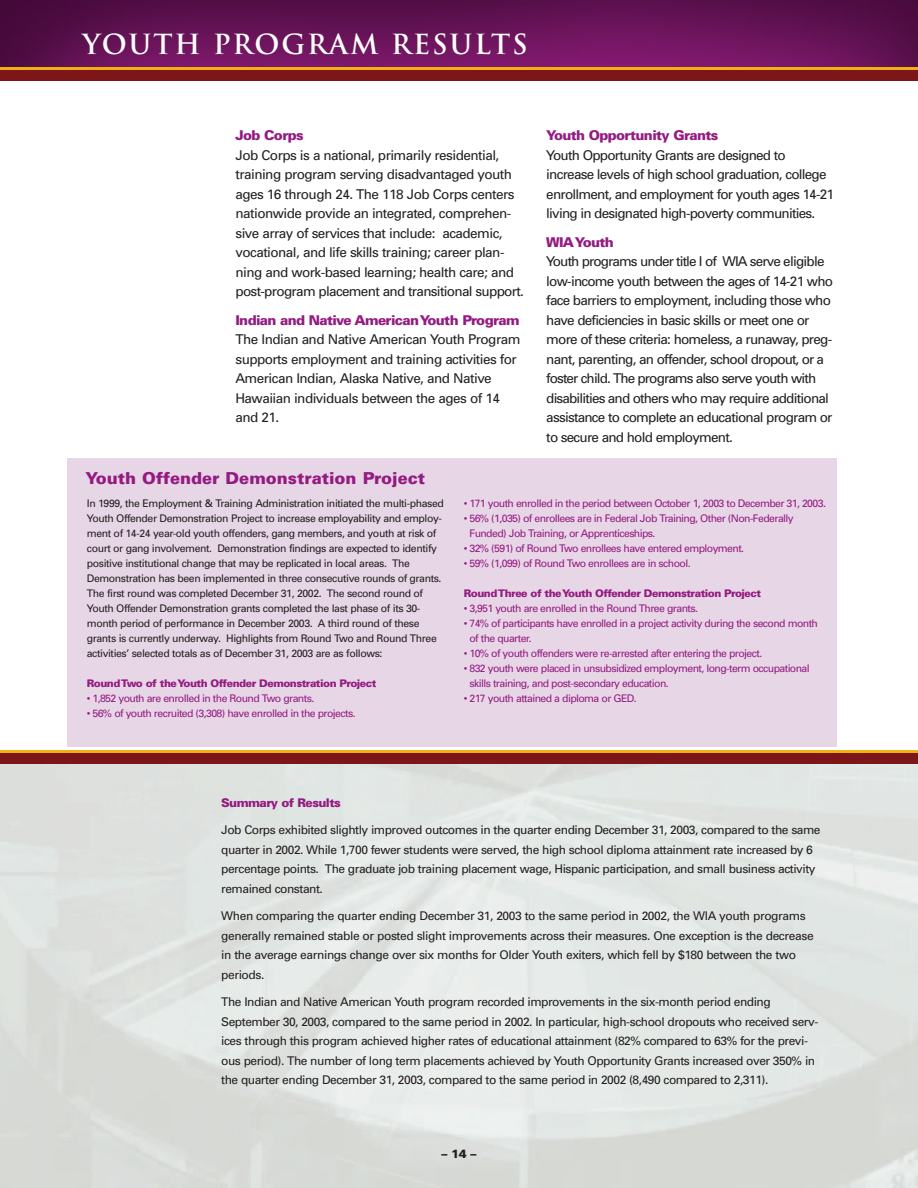
<style>
.page{position:relative;width:918px;height:1188px;background:#fff}
.page>*{position:absolute;margin:0;border:0;box-sizing:border-box;transform-origin:0 0}
.t1{font:700 27px "Trajan";letter-spacing:.065em;color:#fff}
.t2{font:900 16.5px "Univers";color:#941b82}
.t3{font:13.5px/19.5px "Univers";letter-spacing:-.055em;color:#231f20}
.t4{font:900 13.5px "Univers";letter-spacing:-.045em;color:#941b82}
.t5{font:12px/19.5px "Univers";letter-spacing:-.04em;color:#231f20}
.t6{font:900 12px "Univers";letter-spacing:-.045em;color:#941b82}
.t7{font:900 12px "Univers";color:#231f20}
.t8{font:10.5px/15px "Univers";letter-spacing:-.04em;color:#231f20}
.t9{font:10.5px/15px "Univers";letter-spacing:-.055em;color:#941b82}
.t10{font:900 10.5px "Univers";letter-spacing:-.045em;color:#941b82}
</style>
<div class="page">
<div style="left:68px;top:458px;width:769px;height:289px;background:#e7d6e6"></div>
<img style="left:0;top:0;width:918px;height:68px">
<div style="left:0;top:68px;width:918px;height:13px;background:#7c1618"></div>
<hr style="left:0;top:68px;width:918px;height:2px;background:#f0af13">
<div style="left:0;top:750px;width:918px;height:14px;background:#7c1618"></div>
<hr style="left:0;top:750px;width:918px;height:3px;background:#f0af13">
<h1 class="t1" style="left:82px;top:29px;width:447px">YOUTH PROGRAM RESULTS</h1>
<p class="t4" style="left:235px;top:130px;width:70px">Job Corps</p>
<p class="t3" style="left:235px;top:146px;width:290px">Job Corps is a national, primarily residential, training program serving disadvantaged youth ages 16 through 24. The 118 Job Corps centers nationwide provide an integrated, comprehen&shy;sive array of services that include: academic, vocational, and life skills training; career plan&shy;ning and work-based learning; health care; and post-program placement and transitional support.</p>
<p class="t4" style="left:235px;top:315px;width:286px">Indian and Native American Youth Program</p>
<p class="t3" style="left:235px;top:331px;width:287px">The Indian and Native American Youth Program supports employment and training activities for American Indian, Alaska Native, and Native Hawaiian individuals between the ages of 14 and 21.</p>
<p class="t2" style="left:86px;top:472px;width:341px">Youth Offender Demonstration Project</p>
<p class="t4" style="left:546px;top:130px;width:174px">Youth Opportunity Grants</p>
<p class="t3" style="left:546px;top:146px;width:289px">Youth Opportunity Grants are designed to increase levels of high school graduation, college enrollment, and employment for youth ages 14-21 living in designated high-poverty communities.</p>
<p class="t4" style="left:546px;top:237px;width:69px">WIA Youth</p>
<p class="t3" style="left:546px;top:253px;width:288px">Youth programs under title I of WIA serve eligible low-income youth between the ages of 14-21 who face barriers to employment, including those who have deficiencies in basic skills or meet one or more of these criteria: homeless, a runaway, preg&shy;nant, parenting, an offender, school dropout, or a foster child. The programs also serve youth with disabilities and others who may require additional assistance to complete an educational program or to secure and hold employment.</p>
<p class="t8" style="left:87px;top:496px;width:359px">In 1999, the Employment &amp; Training Administration initiated the multi-phased Youth Offender Demonstration Project to increase employability and employ&shy;ment of 14-24 year-old youth offenders, gang members, and youth at risk of court or gang involvement. Demonstration findings are expected to identify positive institutional change that may be replicated in local areas. The Demonstration has been implemented in three consecutive rounds of grants.<br>The first round was completed December 31, 2002. The second round of Youth Offender Demonstration grants completed the last phase of its 30- month period of performance in December 2003. A third round of these grants is currently underway. Highlights from Round Two and Round Three activities’ selected totals as of December 31, 2003 are as follows:</p>
<p class="t10" style="left:87px;top:679px;width:291px">Round Two of the Youth Offender Demonstration Project</p>
<p class="t9" style="left:87px;top:691px;width:229px">• 1,852 youth are enrolled in the Round Two grants.</p>
<p class="t9" style="left:87px;top:706px;width:270px">• 56% of youth recruited (3,308) have enrolled in the projects.</p>
<p class="t9" style="left:464px;top:496px;width:364px">• 171 youth enrolled in the period between October 1, 2003 to December 31, 2003.</p>
<p class="t9" style="left:469px;top:511px;width:326px;text-indent:-6px">• 56% (1,035) of enrollees are in Federal Job Training, Other (Non-Federally<br>Funded) Job Training, or Apprenticeships.</p>
<p class="t9" style="left:464px;top:541px;width:282px">• 32% (591) of Round Two enrollees have entered employment.</p>
<p class="t9" style="left:464px;top:556px;width:228px">• 59% (1,099) of Round Two enrollees are in school.</p>
<p class="t10" style="left:464px;top:589px;width:299px">Round Three of the Youth Offender Demonstration Project</p>
<p class="t9" style="left:464px;top:601px;width:236px">• 3,951 youth are enrolled in the Round Three grants.</p>
<p class="t9" style="left:469px;top:616px;width:350px;text-indent:-6px">• 74% of participants have enrolled in a project activity during the second month of the quarter.</p>
<p class="t9" style="left:464px;top:646px;width:300px">• 10% of youth offenders were re-arrested after entering the project.</p>
<p class="t9" style="left:469px;top:661px;width:342px;text-indent:-6px">• 832 youth were placed in unsubsidized employment, long-term occupational skills training, and post-secondary education.</p>
<p class="t9" style="left:464px;top:691px;width:175px">• 217 youth attained a diploma or GED.</p>
<p class="t6" style="left:221px;top:798px;width:121px">Summary of Results</p>
<p class="t5" style="left:221px;top:821px;width:601px">Job Corps exhibited slightly improved outcomes in the quarter ending December 31, 2003, compared to the same quarter in 2002. While 1,700 fewer students were served, the high school diploma attainment rate increased by 6 percentage points. The graduate job training placement wage, Hispanic participation, and small business activity remained constant.</p>
<p class="t5" style="left:221px;top:907px;width:594px">When comparing the quarter ending December 31, 2003 to the same period in 2002, the WIA youth programs generally remained stable or posted slight improvements across their measures. One exception is the decrease in the average earnings change over six months for Older Youth exiters, which fell by $180 between the two periods.</p>
<p class="t5" style="left:221px;top:994px;width:599px">The Indian and Native American Youth program recorded improvements in the six-month period ending September 30, 2003, compared to the same period in 2002. In particular, high-school dropouts who received serv&shy;ices through this program achieved higher rates of educational attainment (82% compared to 63% for the previ&shy;ous period). The number of long term placements achieved by Youth Opportunity Grants increased over 350% in the quarter ending December 31, 2003, compared to the same period in 2002 (8,490 compared to 2,311).</p>
<p class="t7" style="left:441px;top:1149px;width:37px">– 14 –</p>
</div>
